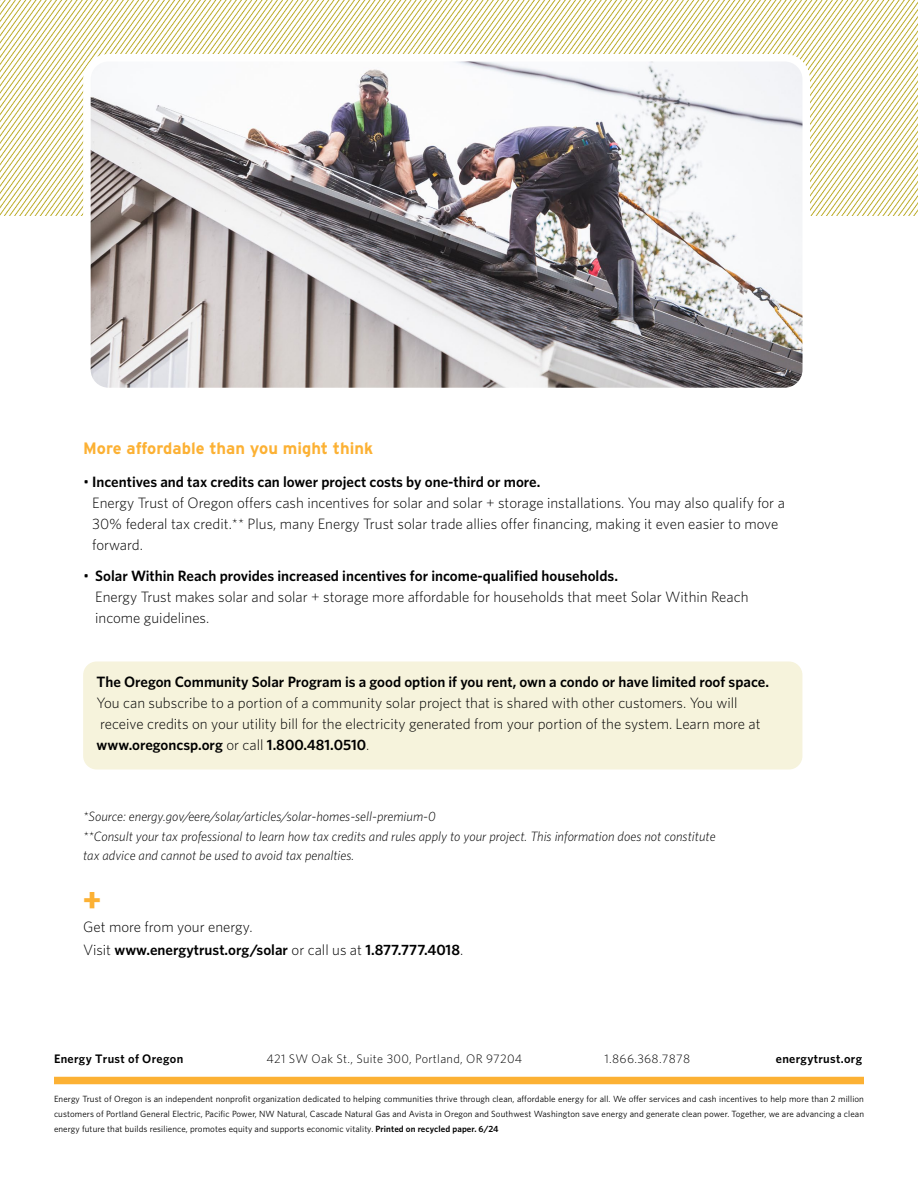
<style>
.page{position:relative;width:918px;height:1188px;background:#fff}
.page>*{position:absolute;margin:0;border:0;box-sizing:border-box;transform-origin:0 0}
.t1{font:900 36px "Vista Sans";color:#fcb134}
.t2{font:700 16.5px "Interstate";color:#fcb134}
.t3{font:300 15px/21px "Whitney";color:#000}
.t4{font:600 15px/22.5px "Whitney";color:#000}
.t5{font:italic 300 13.5px/19.5px "Whitney";color:#000}
.t6{font:300 12.3px "Whitney";letter-spacing:.025em;color:#000}
.t7{font:600 12.3px "Whitney";letter-spacing:.025em;color:#000}
.t8{font:9px/15px "Whitney";letter-spacing:.01em;color:#000;text-align:justify}
.s1{font-weight:600}
.s2{font-weight:300}
</style>
<div class="page">
<img style="left:0;top:0;width:918px;height:216px">
<img style="left:87px;top:58px;width:719px;height:328px">
<div style="left:83px;top:54px;width:727px;height:341px;border:8px solid #fff;border-radius:22px"></div>
<div style="left:54px;top:1077px;width:810px;height:7px;background:#fcb134"></div>
<div style="left:83px;top:662px;width:719px;height:108px;background:#f6f3dc;border-radius:14px"></div>
<p class="t2" style="left:83px;top:439px;width:292px">More affordable than you might think</p>
<p class="t3" style="left:92px;top:471px;width:694px;text-indent:-9px">• <span class="s1">Incentives and tax credits can lower project costs by one-third or more.<br></span>Energy Trust of Oregon offers cash incentives for solar and solar + storage installations. You may also qualify for a 30% federal tax credit.** Plus, many Energy Trust solar trade allies offer financing, making it even easier to move forward.</p>
<p class="t3" style="left:95px;top:565px;width:655px;text-indent:-12px">• <span class="s1">Solar Within Reach provides increased incentives for income-qualified households.<br></span>Energy Trust makes solar and solar + storage more affordable for households that meet Solar Within Reach income guidelines.</p>
<p class="t4" style="left:97px;top:670px;width:674px">The Oregon Community Solar Program is a good option if you rent, own a condo or have limited roof space.</p>
<p class="t3" style="left:97px;top:692px;width:666px">You can subscribe to a portion of a community solar project that is shared with other customers. You will receive credits on your utility bill for the electricity generated from your portion of the system. Learn more at <span class="s1">www.oregoncsp.org</span> or call <span class="s1">1.800.481.0510</span>.</p>
<p class="t5" style="left:83px;top:806px;width:634px">*Source: energy.gov/eere/solar/articles/solar-homes-sell-premium-0<br>**Consult your tax professional to learn how tax credits and rules apply to your project. This information does not constitute tax advice and cannot be used to avoid tax penalties.</p>
<h1 class="t1" style="left:83px;top:879px;width:19px">+</h1>
<p class="t4" style="left:83px;top:916px;width:382px"><span class="s2">Get more from your energy.<br>Visit</span> www.energytrust.org/solar <span class="s2">or call us at</span> 1.877.777.4018<span class="s2">.</span></p>
<p class="t7" style="left:54px;top:1050px;width:131px">Energy Trust of Oregon</p>
<p class="t6" style="left:266px;top:1050px;width:257px">421 SW Oak St., Suite 300, Portland, OR 97204</p>
<p class="t6" style="left:605px;top:1050px;width:87px">1.866.368.7878</p>
<p class="t7" style="left:776px;top:1050px;width:88px">energytrust.org</p>
<p class="t8" style="left:54px;top:1092px;width:812px">Energy Trust of Oregon is an independent nonprofit organization dedicated to helping communities thrive through clean, affordable energy for all. We offer services and cash incentives to help more than 2 million customers of Portland General Electric, Pacific Power, NW Natural, Cascade Natural Gas and Avista in Oregon and Southwest Washington save energy and generate clean power. Together, we are advancing a clean energy future that builds resilience, promotes equity and supports economic vitality. <span class="s1">Printed on recycled paper. 6/24</span></p>
</div>
